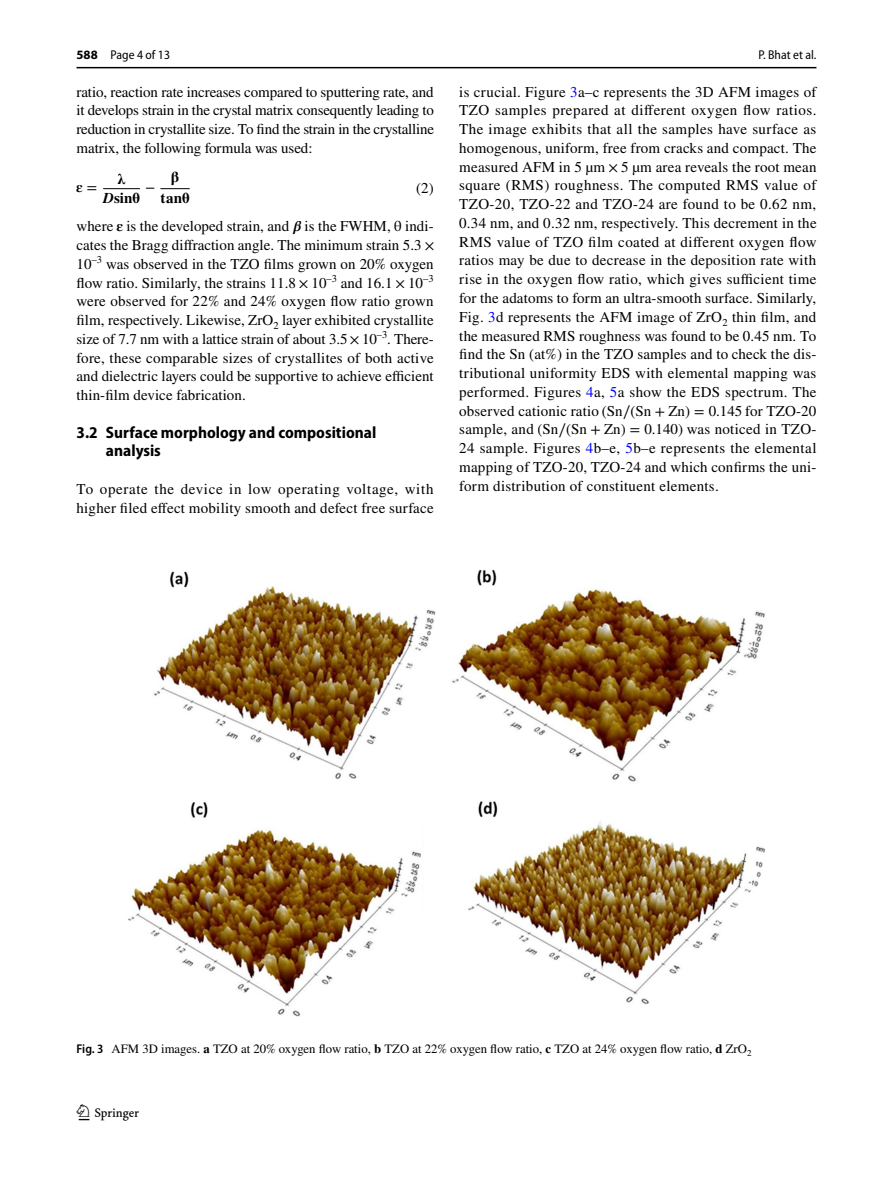
<style>
.page{position:relative;width:893px;height:1187px;background:#fff}
.page>*{position:absolute;margin:0;border:0;box-sizing:border-box;transform-origin:0 0}
.t1{font:22.5px "Springnew Regular 2";color:#000}
.t2{font:700 semi-condensed 16.5px/18.8px "Myriad Pro";color:#000}
.t3{font:15px/18.8px "STIX";letter-spacing:.015em;color:#000;text-align:justify}
.t4{font:15px/19.2px "STIX Math Bold 3";color:#000;text-align:center}
.t5{font:15px "STIX Math Regular 4";color:#000}
.t6{font:12.75px "STIX";color:#000}
.t7{font:semi-condensed 12.75px "Myriad Pro";color:#000}
.s1{font-weight:700;font-stretch:normal}
.s2{font-family:"STIX General Bold Italic 3"}
.s3{font-family:"STIX Math Regular 4"}
.s4{font-family:"STIX Math Bold 4"}
.s5{font-family:"STIX Math Bold Italic 3"}
.s6{font-family:"STIX Math Regular 8"}
.s7{font-family:"STIX Math Regular 9"}
.s8{font-family:"STIX Math Regular 10"}
.s9{font-family:"STIX Math Regular 11"}
.s10{color:#00f}
.s11{font-family:"STIX Math Regular 5"}
.s12{font-family:"STIX Math Regular 6"}
.s13{font-family:"STIX General Regular 7"}
.s14{font-family:"STIX Math Regular 7"}
.s15{font-family:"STIX General Regular 8"}
.s16{font-family:"Myriad Pro";font-weight:600;font-stretch:semi-condensed}
.s17{font-weight:700}
</style>
<div class="page">
<hr style="left:77px;top:67px;width:739px;height:1px;background:#000">
<hr style="left:103px;top:188px;width:37px;height:1px;background:#000">
<hr style="left:160px;top:188px;width:30px;height:1px;background:#000">
<img style="left:128px;top:569px;width:637px;height:448px">
<p class="t7" style="left:77px;top:48px;width:95px"><span class="s1">588</span> Page 4 of 13</p>
<p class="t3" style="left:77px;top:83px;width:359px">ratio, reaction rate increases compared to sputtering rate, and it develops strain in the crystal matrix consequently leading to reduction in crystallite size. To find the strain in the crystalline matrix, the following formula was used:</p>
<p class="t4" style="left:160px;top:168px;width:31px;line-height:20.9px">𝛃 𝐭𝐚𝐧𝛉</p>
<p class="t4" style="left:103px;top:170px;width:38px">𝛌<br><span class="s2">D</span>𝐬𝐢𝐧𝛉</p>
<p class="t4" style="left:76px;top:179px;width:23px">𝛆 <span class="s3">=</span></p>
<p class="t3" style="left:416px;top:180px;width:19px">(2)</p>
<p class="t5" style="left:145px;top:182px;width:12px">−</p>
<p class="t3" style="left:77px;top:218px;width:359px">where <span class="s4">𝛆</span> is the developed strain, and <span class="s5">𝜷</span> is the FWHM, θ indi&shy;cates the Bragg diffraction angle. The minimum strain 5.3 <span class="s6">× </span>10<sup>–3</sup> was observed in the TZO films grown on 20% oxygen flow ratio. Similarly, the strains 11.8 <span class="s7">×</span> 10<sup>–3</sup> and 16.1 <span class="s8">×</span> 10<sup>–3 </sup>were observed for 22% and 24% oxygen flow ratio grown film, respectively. Likewise, ZrO<sub>2</sub> layer exhibited crystallite size of 7.7 nm with a lattice strain of about 3.5 <span class="s9">×</span> 10<sup>–3</sup>. There&shy;fore, these comparable sizes of crystallites of both active and dielectric layers could be supportive to achieve efficient thin-film device fabrication.</p>
<p class="t2" style="left:106px;top:423px;width:272px;text-indent:-29px">3.2 Surface morphology and compositional analysis</p>
<p class="t3" style="left:77px;top:480px;width:359px">To operate the device in low operating voltage, with higher filed effect mobility smooth and defect free surface</p>
<p class="t7" style="left:759px;top:48px;width:59px">P. Bhat et al.</p>
<p class="t3" style="left:459px;top:83px;width:359px">is crucial. Figure <span class="s10">3</span>a–c represents the 3D AFM images of TZO samples prepared at different oxygen flow ratios.<br>The image exhibits that all the samples have surface as homogenous, uniform, free from cracks and compact. The measured AFM in 5 µm <span class="s11">×</span> 5 µm area reveals the root mean square (RMS) roughness. The computed RMS value of TZO-20, TZO-22 and TZO-24 are found to be 0.62 nm, 0.34 nm, and 0.32 nm, respectively. This decrement in the RMS value of TZO film coated at different oxygen flow ratios may be due to decrease in the deposition rate with rise in the oxygen flow ratio, which gives sufficient time for the adatoms to form an ultra-smooth surface. Similarly, Fig. <span class="s10">3</span>d represents the AFM image of ZrO<sub>2</sub> thin film, and the measured RMS roughness was found to be 0.45 nm. To find the Sn (at%) in the TZO samples and to check the dis&shy;tributional uniformity EDS with elemental mapping was performed. Figures <span class="s10">4</span>a, <span class="s10">5</span>a show the EDS spectrum. The observed cationic ratio <span class="s12">(Sn∕(Sn + Zn) =</span> <span class="s13">0.145</span> for TZO-20 sample, and <span class="s14">(Sn∕(Sn + Zn) =</span> <span class="s15">0.140</span><span class="s14">)</span> was noticed in TZO-24 sample. Figures <span class="s10">4</span>b–e, <span class="s10">5</span>b–e represents the elemental mapping of TZO-20, TZO-24 and which confirms the uni&shy;form distribution of constituent elements.</p>
<p class="t6" style="left:77px;top:1039px;width:676px"><span class="s16">Fig. 3</span> AFM 3D images. <span class="s17">a</span> TZO at 20% oxygen flow ratio, <span class="s17">b</span> TZO at 22% oxygen flow ratio, <span class="s17">c</span> TZO at 24% oxygen flow ratio, <span class="s17">d</span> ZrO<sub>2</sub></p>
<h1 class="t1" style="left:79px;top:1104px;width:62px">1 3</h1>
</div>
